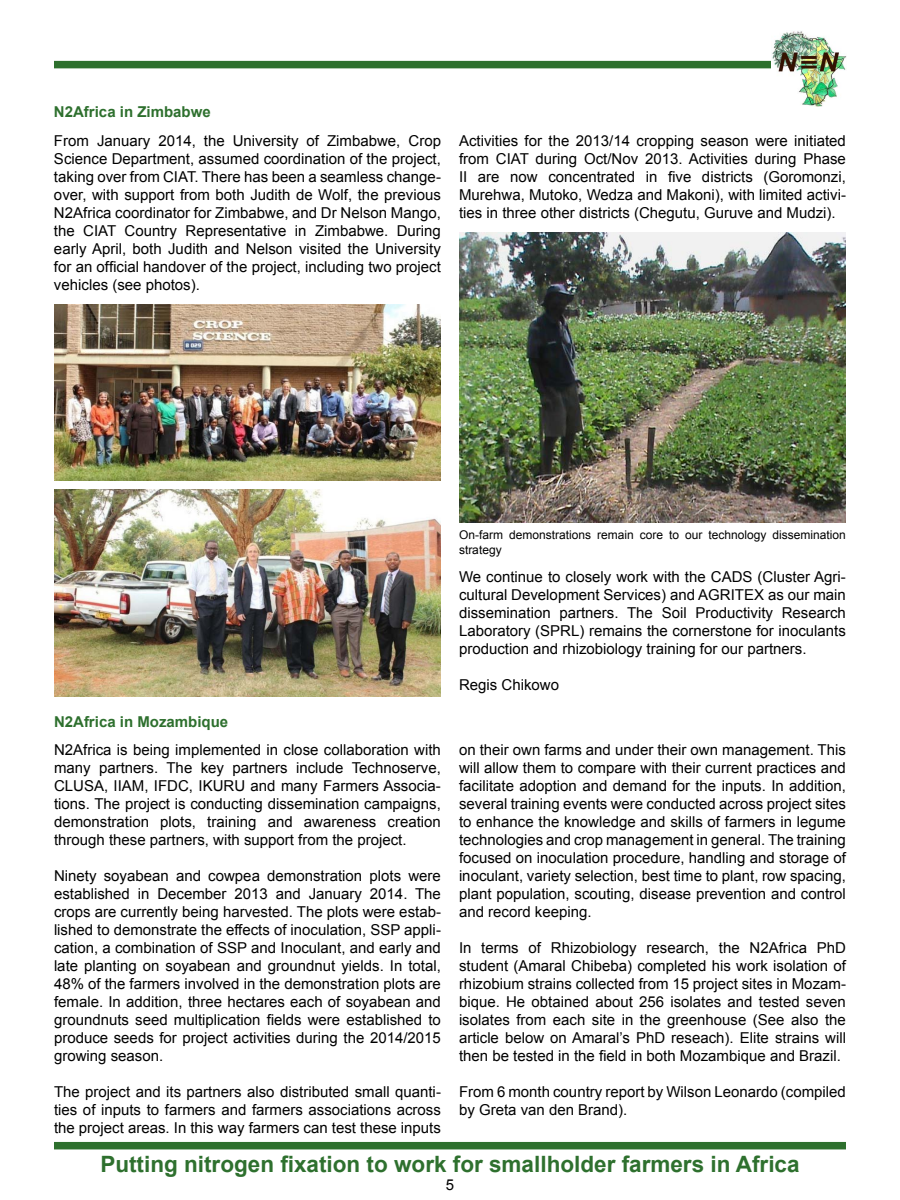
<style>
.page{position:relative;width:900px;height:1200px;background:#fff}
.page>*{position:absolute;margin:0;border:0;box-sizing:border-box;transform-origin:0 0}
.t1{font:700 22.5px "Arial";color:#2e702e}
.t2{font:15px/18px "Arial";color:#000;text-align:justify}
.t3{font:700 15px "Arial";color:#2e702e}
.t4{font:12px/14.4px "Arial";color:#000}
</style>
<div class="page">
<div style="left:54px;top:1142px;width:792px;height:7px;background:#2e702e"></div>
<div style="left:54px;top:61px;width:717px;height:7px;background:#2e702e"></div>
<img style="left:772px;top:31px;width:74px;height:76px">
<img style="left:54px;top:305px;width:387px;height:175px">
<img style="left:54px;top:489px;width:387px;height:207px">
<img style="left:459px;top:233px;width:387px;height:290px">
<p class="t3" style="left:54px;top:102px;width:158px">N2Africa in Zimbabwe</p>
<p class="t2" style="left:54px;top:132px;width:389px">From January 2014, the University of Zimbabwe, Crop Science Department, assumed coordination of the project, taking over from CIAT. There has been a seamless change&shy;over, with support from both Judith de Wolf, the previous N2Africa coordinator for Zimbabwe, and Dr Nelson Mango, the CIAT Country Representative in Zimbabwe. During early April, both Judith and Nelson visited the University for an official handover of the project, including two project vehicles (see photos).</p>
<p class="t2" style="left:459px;top:132px;width:389px">Activities for the 2013/14 cropping season were initiated from CIAT during Oct/Nov 2013. Activities during Phase II are now concentrated in five districts (Goromonzi, Murehwa, Mutoko, Wedza and Makoni), with limited activi&shy;ties in three other districts (Chegutu, Guruve and Mudzi).</p>
<p class="t3" style="left:54px;top:712px;width:176px">N2Africa in Mozambique</p>
<p class="t2" style="left:54px;top:741px;width:388px">N2Africa is being implemented in close collaboration with many partners. The key partners include Technoserve, CLUSA, IIAM, IFDC, IKURU and many Farmers Associa&shy;tions. The project is conducting dissemination campaigns, demonstration plots, training and awareness creation through these partners, with support from the project.</p>
<p class="t2" style="left:54px;top:867px;width:389px">Ninety soyabean and cowpea demonstration plots were established in December 2013 and January 2014. The crops are currently being harvested. The plots were estab&shy;lished to demonstrate the effects of inoculation, SSP appli&shy;cation, a combination of SSP and Inoculant, and early and late planting on soyabean and groundnut yields. In total, 48% of the farmers involved in the demonstration plots are female. In addition, three hectares each of soyabean and groundnuts seed multiplication fields were established to produce seeds for project activities during the 2014/2015 growing season.</p>
<p class="t2" style="left:54px;top:1083px;width:388px">The project and its partners also distributed small quanti&shy;ties of inputs to farmers and farmers associations across the project areas. In this way farmers can test these inputs</p>
<p class="t4" style="left:459px;top:528px;width:388px">On-farm demonstrations remain core to our technology dissemination strategy</p>
<p class="t2" style="left:459px;top:568px;width:388px">We continue to closely work with the CADS (Cluster Agri&shy;cultural Development Services) and AGRITEX as our main dissemination partners. The Soil Productivity Research Laboratory (SPRL) remains the cornerstone for inoculants production and rhizobiology training for our partners.</p>
<p class="t2" style="left:459px;top:676px;width:102px">Regis Chikowo</p>
<p class="t2" style="left:459px;top:741px;width:389px">on their own farms and under their own management. This will allow them to compare with their current practices and facilitate adoption and demand for the inputs. In addition, several training events were conducted across project sites to enhance the knowledge and skills of farmers in legume technologies and crop management in general. The training focused on inoculation procedure, handling and storage of inoculant, variety selection, best time to plant, row spacing, plant population, scouting, disease prevention and control and record keeping.</p>
<p class="t2" style="left:459px;top:939px;width:388px">In terms of Rhizobiology research, the N2Africa PhD student (Amaral Chibeba) completed his work isolation of rhizobium strains collected from 15 project sites in Mozam&shy;bique. He obtained about 256 isolates and tested seven isolates from each site in the greenhouse (See also the article below on Amaral’s PhD reseach). Elite strains will then be tested in the field in both Mozambique and Brazil.</p>
<p class="t2" style="left:459px;top:1083px;width:388px">From 6 month country report by Wilson Leonardo (compiled by Greta van den Brand).</p>
<h1 class="t1" style="left:100px;top:1149px;width:701px">Putting nitrogen fixation to work for smallholder farmers in Africa</h1>
<p class="t2" style="left:446px;top:1176px;width:10px">5</p>
</div>
